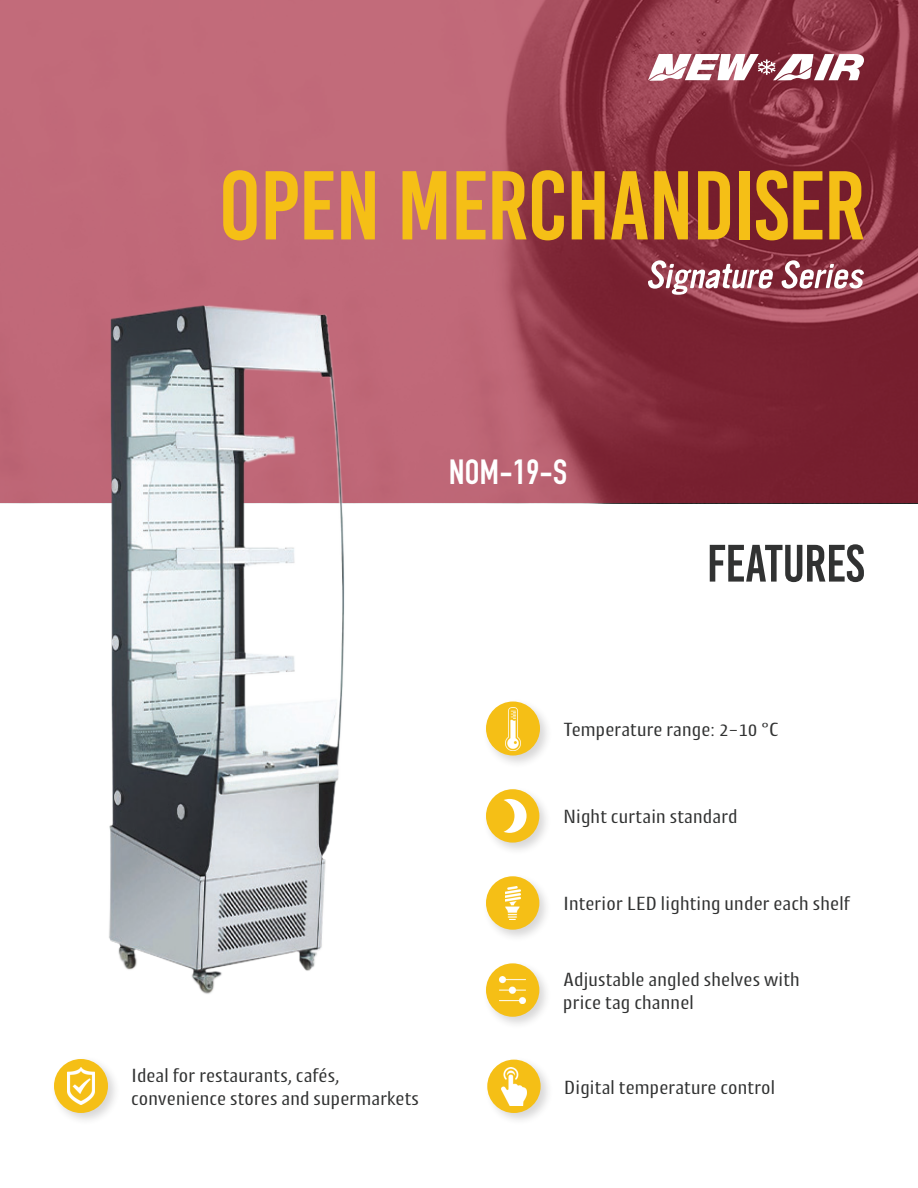
<style>
.page{position:relative;width:918px;height:1188px;background:#fff}
.page>*{position:absolute;margin:0;border:0;box-sizing:border-box;transform-origin:0 0}
.t1{font:97.5px "Bebas Kai";letter-spacing:-.01em;color:#f5bf16}
.t2{font:52.5px "Bebas Kai";letter-spacing:-.01em;color:#313232}
.t3{font:700 34.5px "DIN Condensed";color:#fff}
.t4{font:19.5px/22.5px "Cantiga";color:#313232}
</style>
<div class="page">
<svg style="left:0;top:0;width:918px;height:503px;background:#a04858"></svg>
<div style="left:483px;top:873px;width:69px;height:69px;background:#231f20;opacity:.18"></div>
<div style="left:486px;top:876px;width:53px;height:54px;background:#f5bf16;border-radius:50%"></div>
<img style="left:505px;top:886px;width:15px;height:34px">
<div style="left:484px;top:1057px;width:69px;height:69px;background:#231f20;opacity:.18"></div>
<div style="left:487px;top:1060px;width:54px;height:53px;background:#f5bf16;border-radius:50%"></div>
<img style="left:501px;top:1067px;width:26px;height:38px">
<div style="left:51px;top:1056px;width:70px;height:70px;background:#231f20;opacity:.18"></div>
<div style="left:54px;top:1059px;width:54px;height:54px;background:#f5bf16;border-radius:50%"></div>
<img style="left:67px;top:1067px;width:28px;height:38px">
<div style="left:483px;top:960px;width:69px;height:70px;background:#231f20;opacity:.18"></div>
<div style="left:486px;top:963px;width:53px;height:54px;background:#f5bf16;border-radius:50%"></div>
<img style="left:499px;top:976px;width:27px;height:28px">
<div style="left:483px;top:786px;width:69px;height:69px;background:#231f20;opacity:.18"></div>
<div style="left:486px;top:789px;width:53px;height:54px;background:#f5bf16;border-radius:50%"></div>
<svg style="left:504px;top:799px;width:23px;height:34px"></svg>
<svg style="left:648px;top:260px;width:125px;height:35px"></svg>
<svg style="left:781px;top:260px;width:83px;height:29px"></svg>
<svg style="left:648px;top:54px;width:216px;height:27px"></svg>
<div style="left:483px;top:699px;width:70px;height:69px;background:#231f20;opacity:.18"></div>
<div style="left:486px;top:702px;width:54px;height:54px;background:#f5bf16;border-radius:50%"></div>
<img style="left:505px;top:707px;width:16px;height:43px">
<img style="left:31px;top:246px;width:401px;height:748px">
<h1 class="t1" style="left:219px;top:153px;width:648px">OPEN MERCHANDISER</h1>
<h3 class="t3" style="left:449px;top:448px;width:120px">NOM-19-S</h3>
<h2 class="t2" style="left:707px;top:535px;width:159px">FEATURES</h2>
<p class="t4" style="left:563px;top:717px;width:217px">Temperature range: 2–10 °C</p>
<p class="t4" style="left:563px;top:805px;width:176px">Night curtain standard</p>
<p class="t4" style="left:563px;top:892px;width:288px">Interior LED lighting under each shelf</p>
<p class="t4" style="left:131px;top:1064px;width:289px">Ideal for restaurants, cafés, convenience stores and supermarkets</p>
<p class="t4" style="left:563px;top:968px;width:238px">Adjustable angled shelves with price tag channel</p>
<p class="t4" style="left:564px;top:1075px;width:213px">Digital temperature control</p>
</div>
